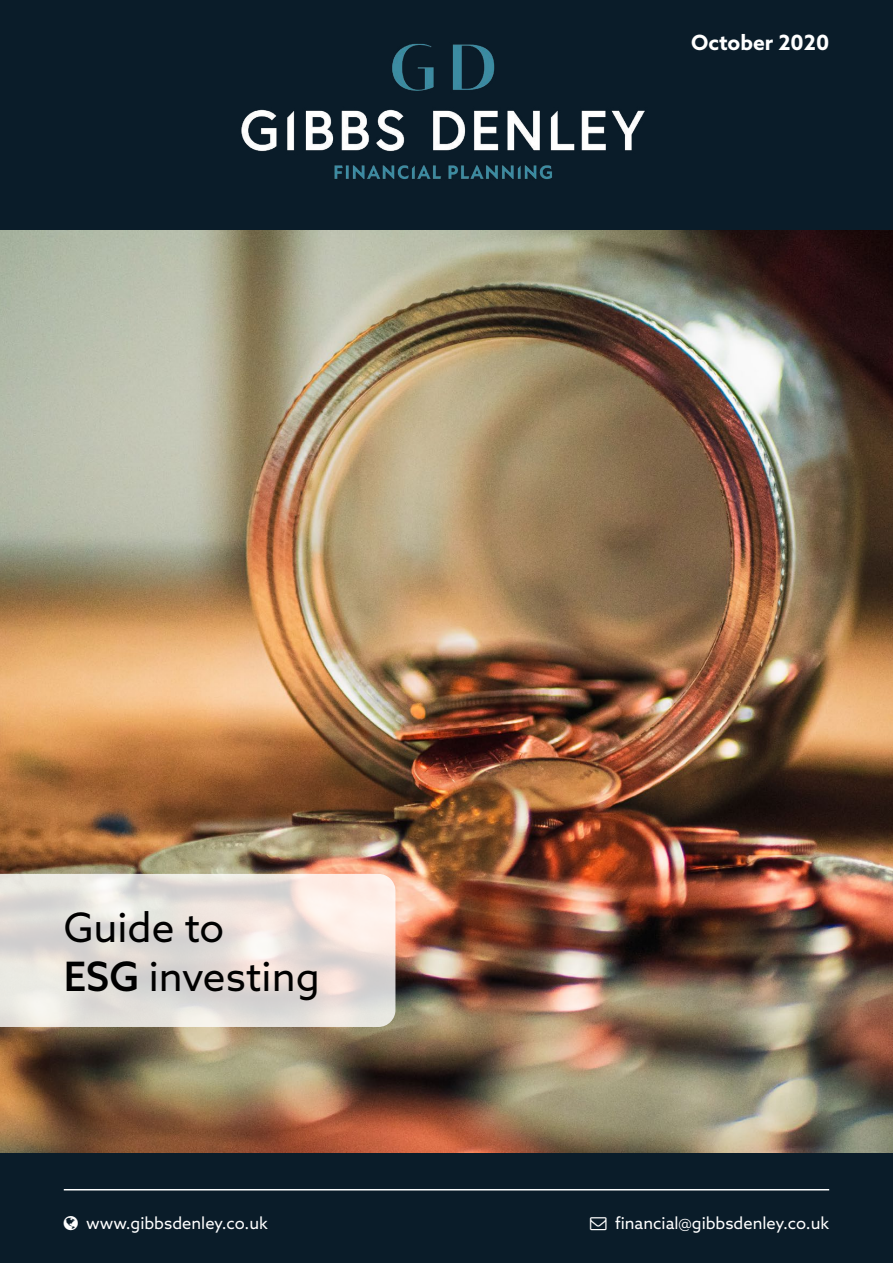
<style>
.page{position:relative;width:893px;height:1263px;background:#fff}
.page>*{position:absolute;margin:0;border:0;box-sizing:border-box;transform-origin:0 0}
.t1{font:40.5px/48.6px "Azo Sans";color:#000}
.t2{font:700 21px "Azo Sans";color:#fff}
.t3{font:16.5px "Azo Sans";color:#fff}
.s1{font-weight:500}
</style>
<div class="page">
<img style="left:0;top:230px;width:893px;height:923px">
<div style="left:0;top:0;width:893px;height:230px;background:#0a1c29"></div>
<div style="left:0;top:1153px;width:893px;height:110px;background:#0a1c29"></div>
<svg style="left:0;top:874px;width:395px;height:153px;background:#e5dfdb"></svg>
<hr style="left:64px;top:1189px;width:765px;height:1px;background:#fff">
<img style="left:241px;top:43px;width:404px;height:136px">
<h1 class="t1" style="left:64px;top:903px;width:257px">Guide to<br><span class="s1">ESG</span> investing</h1>
<p class="t2" style="left:691px;top:29px;width:140px">October 2020</p>
<p class="t3" style="left:86px;top:1212px;width:183px">www.gibbsdenley.co.uk</p>
<p class="t3" style="left:615px;top:1212px;width:216px">financial@gibbsdenley.co.uk</p>
</div>
